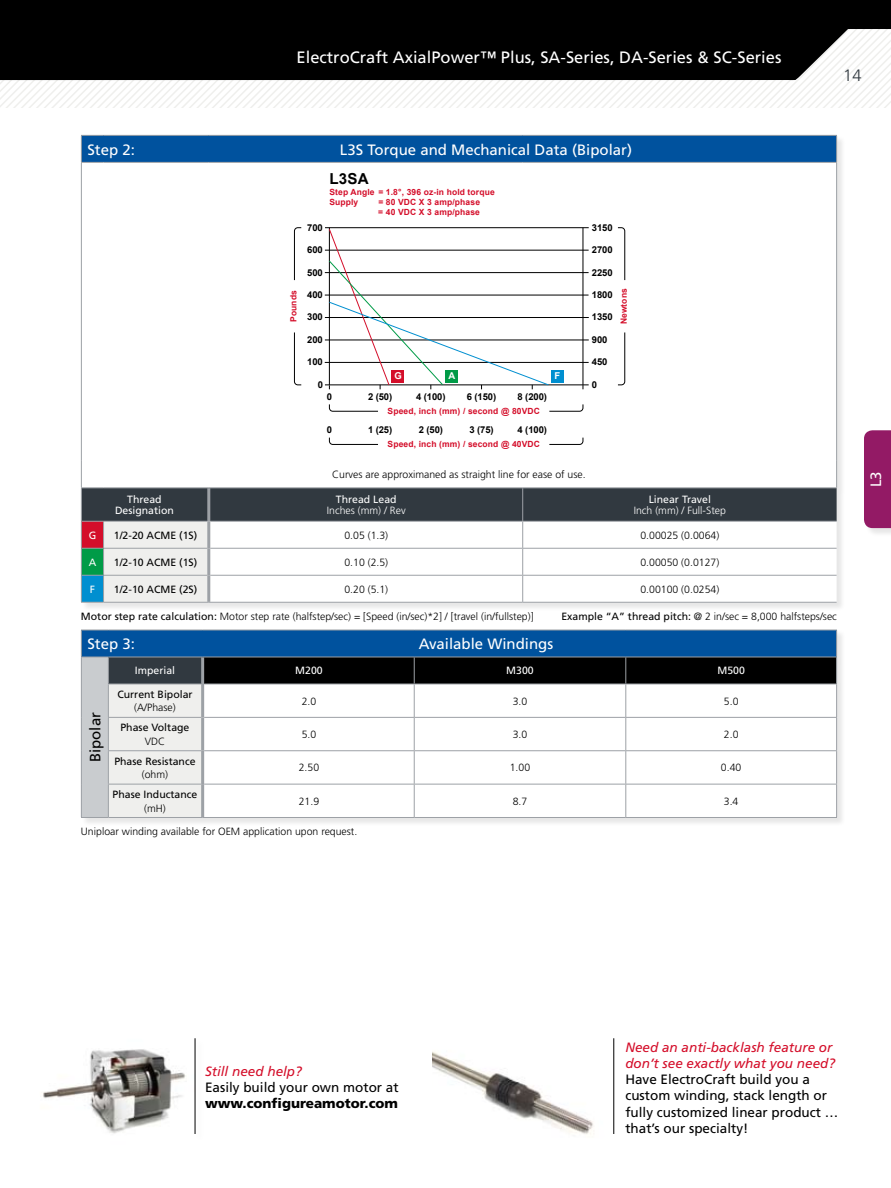
<style>
.page{position:relative;width:891px;height:1188px;background:#fff}
.page>*{position:absolute;margin:0;border:0;box-sizing:border-box;transform-origin:0 0}
.t1{font:16.5px "Frutiger LT Std";color:#fff}
.t2{font:300 16.5px "Frutiger LT Std";color:#313940}
.t3{font:700 15.15px "Arial";color:#000}
.t4{font:15px "Frutiger LT Std";color:#fff}
.t5{font:15px "Frutiger LT Std";color:#000}
.t6{font:13.5px/16.2px "Frutiger LT Std";color:#000}
.t7{font:italic 13.5px/16.2px "Frutiger LT Std";color:#d40e2a}
.t8{font:900 13.5px "Frutiger LT Std";color:#000}
.t9{font:300 10.5px "Frutiger LT Std";color:#000}
.t10{font:10.5px "Frutiger LT Std";color:#000}
.t11{font:10.5px/10.5px "Frutiger LT Std";color:#fff;text-align:center}
.t12{font:300 10.5px "Frutiger LT Std";color:#fff}
.t13{font:700 9.45px "Arial";letter-spacing:-.01em;color:#000}
.t14{font:700 9.45px "Arial";color:#fff}
.t15{font:700 8.55px/10.2px "Arial";letter-spacing:.015em;color:#d40e2a}
.s1{font-weight:400}
</style>
<div class="page">
<img style="left:432px;top:1051px;width:161px;height:83px">
<img style="left:43px;top:1038px;width:152px;height:96px">
<hr style="left:613px;top:1038px;width:1px;height:96px;background:#000">
<hr style="left:195px;top:1038px;width:1px;height:96px;background:#000">
<svg style="left:334px;top:80px;width:557px;height:28px"></svg>
<svg style="left:0;top:80px;width:334px;height:28px"></svg>
<div style="left:0;top:0;width:891px;height:80px;background:#000"></div>
<div style="left:864px;top:430px;width:27px;height:113px;background:#000;opacity:.1"></div>
<div style="left:872px;top:430px;width:19px;height:98px;background:#931a65"></div>
<div style="left:81px;top:135px;width:791px;height:487px;background:#000;opacity:.1"></div>
<div style="left:81px;top:135px;width:756px;height:27px;background:#00529e"></div>
<svg style="left:82px;top:163px;width:754px;height:298px"></svg>
<svg style="left:836px;top:136px;width:1px;height:26px"></svg>
<hr style="left:81px;top:163px;width:1px;height:298px;background:#9da1a6">
<hr style="left:836px;top:163px;width:1px;height:298px;background:#9da1a6">
<svg style="left:81px;top:461px;width:756px;height:142px"></svg>
<hr style="left:104px;top:135px;width:105px;height:1px;background:#9da1a6">
<hr style="left:209px;top:135px;width:314px;height:1px;background:#9da1a6">
<hr style="left:523px;top:135px;width:314px;height:1px;background:#9da1a6">
<svg style="left:81px;top:135px;width:23px;height:28px"></svg>
<hr style="left:104px;top:162px;width:105px;height:1px;background:#9da1a6">
<hr style="left:209px;top:162px;width:314px;height:1px;background:#9da1a6">
<hr style="left:523px;top:162px;width:314px;height:1px;background:#9da1a6">
<hr style="left:583px;top:228px;width:1px;height:157px;background:#000">
<hr style="left:325px;top:385px;width:264px;height:1px;background:#000">
<hr style="left:325px;top:227px;width:264px;height:1px;background:#000">
<hr style="left:325px;top:340px;width:264px;height:1px;background:#000">
<hr style="left:325px;top:362px;width:264px;height:1px;background:#000">
<hr style="left:325px;top:295px;width:264px;height:1px;background:#000">
<hr style="left:325px;top:272px;width:264px;height:1px;background:#000">
<hr style="left:325px;top:317px;width:264px;height:1px;background:#000">
<svg style="left:329px;top:404px;width:49px;height:8px"></svg>
<svg style="left:549px;top:404px;width:34px;height:8px"></svg>
<svg style="left:329px;top:437px;width:49px;height:8px"></svg>
<svg style="left:549px;top:437px;width:34px;height:8px"></svg>
<hr style="left:325px;top:250px;width:264px;height:1px;background:#000">
<svg style="left:294px;top:227px;width:8px;height:54px"></svg>
<svg style="left:294px;top:332px;width:8px;height:53px"></svg>
<svg style="left:617px;top:227px;width:8px;height:54px"></svg>
<svg style="left:617px;top:332px;width:8px;height:53px"></svg>
<svg style="left:328px;top:228px;width:222px;height:161px"></svg>
<div style="left:551px;top:370px;width:12px;height:12px;background:#008fd0"></div>
<div style="left:81px;top:630px;width:791px;height:208px;background:#000;opacity:.1"></div>
<svg style="left:81px;top:630px;width:756px;height:188px"></svg>
<hr style="left:108px;top:817px;width:95px;height:1px;background:#9da1a6">
<hr style="left:203px;top:817px;width:211px;height:1px;background:#9da1a6">
<hr style="left:414px;top:817px;width:212px;height:1px;background:#9da1a6">
<hr style="left:626px;top:817px;width:211px;height:1px;background:#9da1a6">
<hr style="left:201px;top:657px;width:3px;height:27px;background:#9da1a6">
<hr style="left:201px;top:684px;width:3px;height:33px;background:#9da1a6">
<hr style="left:201px;top:717px;width:3px;height:34px;background:#9da1a6">
<hr style="left:201px;top:751px;width:3px;height:33px;background:#9da1a6">
<hr style="left:201px;top:784px;width:3px;height:33px;background:#9da1a6">
<h1 class="t1" style="left:297px;top:47px;width:486px">ElectroCraft AxialPower™ Plus, SA-Series, DA-Series &amp; SC-Series</h1>
<h1 class="t2" style="left:843px;top:66px;width:20px">14</h1>
<h3 class="t4" style="left:87px;top:140px;width:49px">Step 2:</h3>
<h3 class="t4" style="left:340px;top:140px;width:294px">L3S Torque and Mechanical Data (Bipolar)</h3>
<h2 class="t3" style="left:329px;top:168px;width:41px">L3SA</h2>
<p class="t15" style="left:329px;top:187px;width:167px">Step Angle = 1.8°, 396 oz-in hold torque<br>Supply</p>
<p class="t15" style="left:378px;top:197px;width:103px">= 80 VDC X 3 amp/phase = 40 VDC X 3 amp/phase</p>
<p class="t13" style="left:307px;top:221px;width:17px">700</p>
<p class="t13" style="left:592px;top:221px;width:22px">3150</p>
<p class="t13" style="left:307px;top:244px;width:17px">600</p>
<p class="t13" style="left:592px;top:244px;width:22px">2700</p>
<p class="t13" style="left:307px;top:266px;width:17px">500</p>
<p class="t13" style="left:592px;top:266px;width:22px">2250</p>
<p class="t15" style="left:289px;top:322px;width:33px;rotate:-90deg">Pounds</p>
<p class="t15" style="left:619px;top:324px;width:38px;rotate:-90deg">Newtons</p>
<p class="t13" style="left:307px;top:289px;width:17px">400</p>
<p class="t13" style="left:592px;top:289px;width:22px">1800</p>
<p class="t13" style="left:307px;top:311px;width:17px">300</p>
<p class="t13" style="left:592px;top:311px;width:22px">1350</p>
<p class="t13" style="left:307px;top:333px;width:17px">200</p>
<p class="t13" style="left:307px;top:356px;width:17px">100</p>
<p class="t13" style="left:592px;top:333px;width:17px">900</p>
<p class="t13" style="left:592px;top:356px;width:17px">450</p>
<p class="t14" style="left:394px;top:370px;width:9px">G</p>
<p class="t14" style="left:449px;top:370px;width:8px">A</p>
<p class="t14" style="left:555px;top:370px;width:7px">F</p>
<p class="t13" style="left:318px;top:378px;width:7px">0</p>
<p class="t13" style="left:592px;top:378px;width:7px">0</p>
<p class="t15" style="left:388px;top:406px;width:154px">Speed, inch (mm) / second @ 80VDC</p>
<p class="t13" style="left:327px;top:390px;width:7px">0</p>
<p class="t13" style="left:368px;top:390px;width:26px">2 (50)</p>
<p class="t13" style="left:416px;top:390px;width:31px">4 (100)</p>
<p class="t13" style="left:467px;top:390px;width:31px">6 (150)</p>
<p class="t13" style="left:518px;top:390px;width:31px">8 (200)</p>
<p class="t15" style="left:388px;top:439px;width:154px">Speed, inch (mm) / second @ 40VDC</p>
<p class="t13" style="left:327px;top:424px;width:7px">0</p>
<p class="t13" style="left:368px;top:424px;width:26px">1 (25)</p>
<p class="t13" style="left:419px;top:424px;width:26px">2 (50)</p>
<p class="t13" style="left:469px;top:424px;width:26px">3 (75)</p>
<p class="t13" style="left:518px;top:424px;width:31px">4 (100)</p>
<p class="t9" style="left:332px;top:469px;width:255px">Curves are approximaned as straight line for ease of use.</p>
<p class="t11" style="left:115px;top:494px;width:60px">Thread<br>Designation</p>
<p class="t11" style="left:336px;top:494px;width:62px">Thread Lead</p>
<p class="t12" style="left:327px;top:504px;width:80px">Inches (mm) / Rev</p>
<p class="t11" style="left:649px;top:494px;width:64px">Linear Travel</p>
<p class="t12" style="left:634px;top:504px;width:94px">Inch (mm) / Full-Step</p>
<p class="t11" style="left:89px;top:530px;width:9px">G</p>
<p class="t10" style="left:114px;top:529px;width:85px">1/2-20 ACME (1S)</p>
<p class="t9" style="left:344px;top:529px;width:45px">0.05 (1.3)</p>
<p class="t9" style="left:640px;top:529px;width:80px">0.00025 (0.0064)</p>
<p class="t11" style="left:89px;top:557px;width:9px">A</p>
<p class="t10" style="left:114px;top:556px;width:85px">1/2-10 ACME (1S)</p>
<p class="t9" style="left:344px;top:556px;width:45px">0.10 (2.5)</p>
<p class="t9" style="left:640px;top:556px;width:80px">0.00050 (0.0127)</p>
<p class="t11" style="left:90px;top:584px;width:7px">F</p>
<p class="t10" style="left:114px;top:583px;width:85px">1/2-10 ACME (2S)</p>
<p class="t9" style="left:344px;top:583px;width:45px">0.20 (5.1)</p>
<p class="t9" style="left:640px;top:583px;width:80px">0.00100 (0.0254)</p>
<p class="t9" style="left:81px;top:611px;width:454px"><span class="s1">Motor step rate calculation:</span> Motor step rate (halfstep/sec) = [Speed (in/sec)*2] / [travel (in/fullstep)]</p>
<p class="t9" style="left:561px;top:611px;width:277px"><span class="s1">Example “A” thread pitch:</span> @ 2 in/sec = 8,000 halfsteps/sec</p>
<h3 class="t4" style="left:87px;top:635px;width:49px">Step 3:</h3>
<h3 class="t4" style="left:419px;top:635px;width:136px">Available Windings</h3>
<h3 class="t5" style="left:86px;top:762px;width:52px;rotate:-90deg">Bipolar</h3>
<p class="t11" style="left:135px;top:666px;width:42px">Imperial</p>
<p class="t11" style="left:295px;top:666px;width:29px">M200</p>
<p class="t11" style="left:506px;top:666px;width:29px">M300</p>
<p class="t11" style="left:718px;top:666px;width:29px">M500</p>
<p class="t10" style="left:117px;top:688px;width:77px">Current Bipolar</p>
<p class="t9" style="left:134px;top:702px;width:43px">(A/Phase)</p>
<p class="t9" style="left:302px;top:695px;width:16px">2.0</p>
<p class="t9" style="left:513px;top:695px;width:16px">3.0</p>
<p class="t9" style="left:724px;top:695px;width:16px">5.0</p>
<p class="t10" style="left:120px;top:721px;width:70px">Phase Voltage</p>
<p class="t9" style="left:145px;top:735px;width:22px">VDC</p>
<p class="t10" style="left:114px;top:755px;width:83px">Phase Resistance</p>
<p class="t9" style="left:142px;top:769px;width:28px">(ohm)</p>
<p class="t9" style="left:302px;top:728px;width:16px">5.0</p>
<p class="t9" style="left:513px;top:728px;width:16px">3.0</p>
<p class="t9" style="left:724px;top:728px;width:16px">2.0</p>
<p class="t9" style="left:299px;top:762px;width:22px">2.50</p>
<p class="t9" style="left:510px;top:762px;width:22px">1.00</p>
<p class="t9" style="left:721px;top:762px;width:22px">0.40</p>
<p class="t10" style="left:113px;top:788px;width:86px">Phase Inductance</p>
<p class="t9" style="left:144px;top:802px;width:23px">(mH)</p>
<p class="t9" style="left:299px;top:795px;width:22px">21.9</p>
<p class="t9" style="left:513px;top:795px;width:16px">8.7</p>
<p class="t9" style="left:724px;top:795px;width:16px">3.4</p>
<p class="t9" style="left:81px;top:825px;width:278px">Uniploar winding available for OEM application upon request.</p>
<h3 class="t4" style="left:867px;top:487px;width:17px;rotate:-90deg">L3</h3>
<p class="t7" style="left:205px;top:1063px;width:98px">Still need help?</p>
<p class="t6" style="left:205px;top:1080px;width:195px">Easily build your own motor at</p>
<p class="t8" style="left:205px;top:1096px;width:194px">www.configureamotor.com</p>
<p class="t7" style="left:625px;top:1039px;width:211px">Need an anti-backlash feature or don’t see exactly what you need?</p>
<p class="t6" style="left:625px;top:1071px;width:215px">Have ElectroCraft build you a custom winding, stack length or fully customized linear product … that’s our specialty!</p>
</div>
